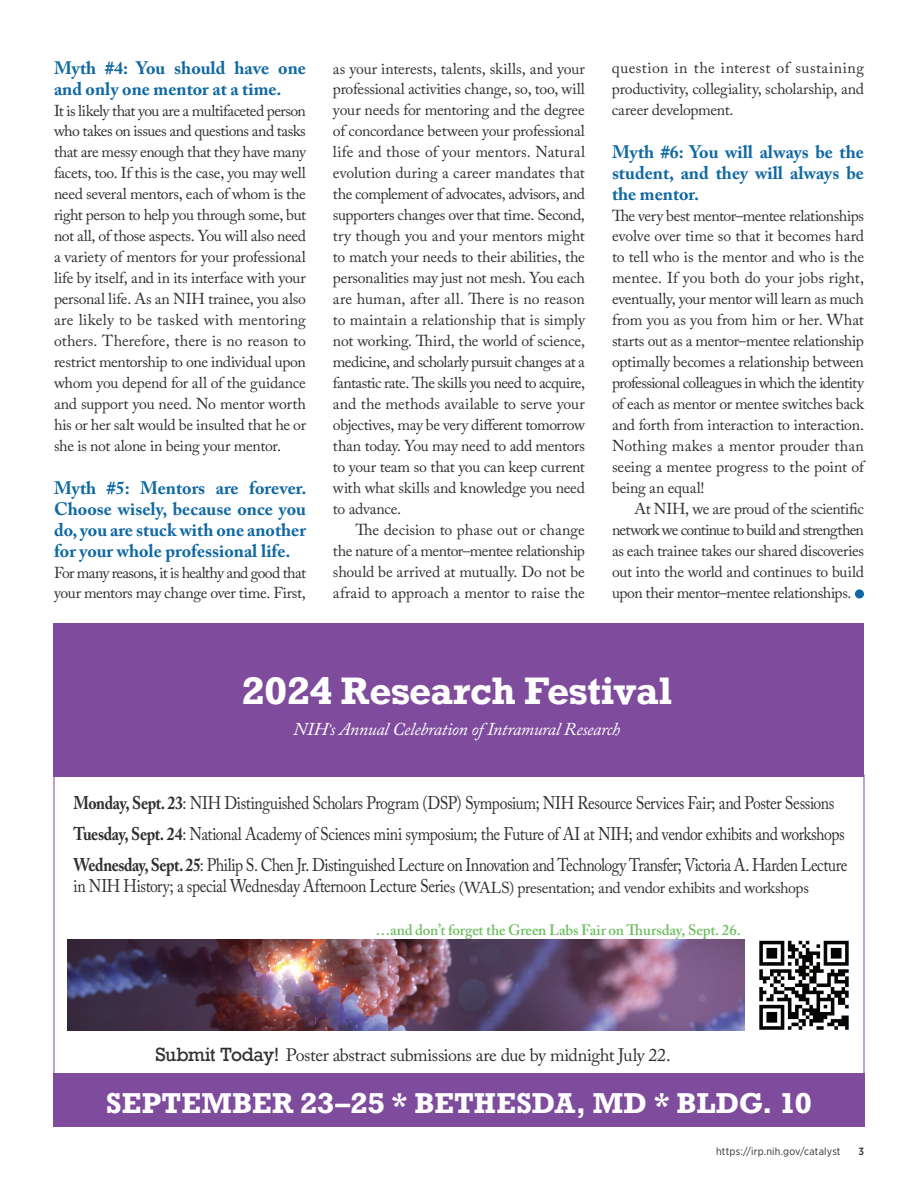
<style>
.page{position:relative;width:918px;height:1188px;background:#fff}
.page>*{position:absolute;margin:0;border:0;box-sizing:border-box;transform-origin:0 0}
.t1{font:700 36px "Rockwell";letter-spacing:-.005em;color:#fff}
.t2{font:700 27px "Rockwell";letter-spacing:.005em;color:#fff}
.t3{font:18.3px/31.5px "Adobe Caslon Pro";letter-spacing:-.03em;color:#312f30;scale:.86 1}
.t4{font:700 18px/21px "Adobe Caslon Pro";color:#1068a2;text-align:justify}
.t5{font:18px "Adobe Caslon Pro";letter-spacing:-.025em;color:#312f30}
.t6{font:italic 18px "Adobe Caslon Pro";letter-spacing:-.02em;color:#fff}
.t7{font:15.75px/21px "Adobe Caslon Pro";letter-spacing:-.015em;color:#312f30;text-align:justify}
.t8{font:600 15px "Adobe Caslon Pro";color:#6fc061}
.t9{font:10.5px "Gotham Narrow";letter-spacing:.02em;color:#312f30}
.t10{font:500 10.5px "Gotham Narrow";color:#312f30}
.s1{font-size:15.75px}
.s2{font-weight:700}
.s3{font-family:"Rockwell"}
</style>
<div class="page">
<img style="left:68px;top:940px;width:677px;height:90px">
<div style="left:855px;top:589px;width:9px;height:9px;background:#1068a2;border-radius:50%"></div>
<div style="left:54px;top:624px;width:810px;height:153px;background:#7f4b9d"></div>
<img style="left:759px;top:940px;width:90px;height:90px">
<div style="left:53px;top:1073px;width:812px;height:53px;background:#7f4b9d"></div>
<hr style="left:864px;top:774px;width:1px;height:300px;background:#7f4b9d">
<hr style="left:54px;top:774px;width:1px;height:300px;background:#7f4b9d">
<p class="t4" style="left:54px;top:57px;width:254px">Myth #4: You should have one and only one mentor at a time.</p>
<p class="t7" style="left:54px;top:100px;width:254px">It is likely that you are a multifaceted person who takes on issues and questions and tasks that are messy enough that they have many facets, too. If this is the case, you may well need several mentors, each of whom is the right person to help you through some, but not all, of those aspects. You will also need a variety of mentors for your professional life by itself, and in its interface with your personal life. As an NIH trainee, you also are likely to be tasked with mentoring others. Therefore, there is no reason to restrict mentorship to one individual upon whom you depend for all of the guidance and support you need. No mentor worth his or her salt would be insulted that he or she is not alone in being your mentor.</p>
<p class="t4" style="left:54px;top:477px;width:254px">Myth #5: Mentors are forever.<br>Choose wisely, because once you do, you are stuck with one another for your whole professional life.</p>
<p class="t7" style="left:54px;top:562px;width:254px">For many reasons, it is healthy and good that your mentors may change over time. First,</p>
<p class="t7" style="left:333px;top:58px;width:254px">as your interests, talents, skills, and your professional activities change, so, too, will your needs for mentoring and the degree of concordance between your professional life and those of your mentors. Natural evolution during a career mandates that the complement of advocates, advisors, and supporters changes over that time. Second, try though you and your mentors might to match your needs to their abilities, the personalities may just not mesh. You each are human, after all. There is no reason to maintain a relationship that is simply not working. Third, the world of science, medicine, and scholarly pursuit changes at a fantastic rate. The skills you need to acquire, and the methods available to serve your objectives, may be very different tomorrow than today. You may need to add mentors to your team so that you can keep current with what skills and knowledge you need to advance.</p>
<p class="t7" style="left:333px;top:519px;width:254px;text-indent:23px">The decision to phase out or change the nature of a mentor–mentee relationship should be arrived at mutually. Do not be afraid to approach a mentor to raise the</p>
<p class="t7" style="left:612px;top:57px;width:254px">question in the interest of sustaining productivity, collegiality, scholarship, and career development.</p>
<p class="t4" style="left:612px;top:141px;width:254px">Myth #6: You will always be the student, and they will always be the mentor.</p>
<p class="t7" style="left:612px;top:205px;width:254px">The very best mentor–mentee relationships evolve over time so that it becomes hard to tell who is the mentor and who is the mentee. If you both do your jobs right, eventually, your mentor will learn as much from you as you from him or her. What starts out as a mentor–mentee relationship optimally becomes a relationship between professional colleagues in which the identity of each as mentor or mentee switches back and forth from interaction to interaction.<br>Nothing makes a mentor prouder than seeing a mentee progress to the point of being an equal!</p>
<p class="t7" style="left:612px;top:498px;width:254px;text-indent:23px">At NIH, we are proud of the scientific network we continue to build and strengthen as each trainee takes our shared discoveries out into the world and continues to build upon their mentor–mentee relationships.</p>
<h1 class="t1" style="left:242px;top:667px;width:432px">2024 Research Festival</h1>
<p class="t6" style="left:293px;top:718px;width:328px">NIH<span class="s1">’</span>s Annual Celebration of Intramural Research</p>
<p class="t3" style="left:74px;top:786px;width:901px"><span class="s2">Monday, Sept. 23</span>: NIH Distinguished Scholars Program (DSP) Symposium; NIH Resource Services Fair; and Poster Sessions<br><span class="s2">Tuesday, Sept. 24</span>: National Academy of Sciences mini symposium; the Future of AI at NIH; and vendor exhibits and workshops<br><span class="s2">Wednesday, Sept. 25</span>: Philip S. Chen Jr. Distinguished Lecture on Innovation and Technology Transfer; Victoria A. Harden Lecture</p>
<p class="t3" style="left:74px;top:870px;width:857px">in NIH History; a special Wednesday Afternoon Lecture Serie<span class="s1">s (WALS) presentation; and vendor exhibits and workshops</span></p>
<p class="t8" style="left:376px;top:921px;width:367px">…and don<span class="s1">’</span>t forget the Green Labs Fair on Thursday, Sept. 26.</p>
<p class="t5" style="left:155px;top:1044px;width:517px"><span class="s3">Submit Today!</span> Poster abstract submissions are due by midnight July 22.</p>
<h2 class="t2" style="left:106px;top:1086px;width:707px">SEPTEMBER 23–25 * BETHESDA, MD * BLDG. 10</h2>
<p class="t9" style="left:716px;top:1145px;width:126px">https://irp.nih.gov/catalyst</p>
<p class="t10" style="left:858px;top:1145px;width:7px">3</p>
</div>
